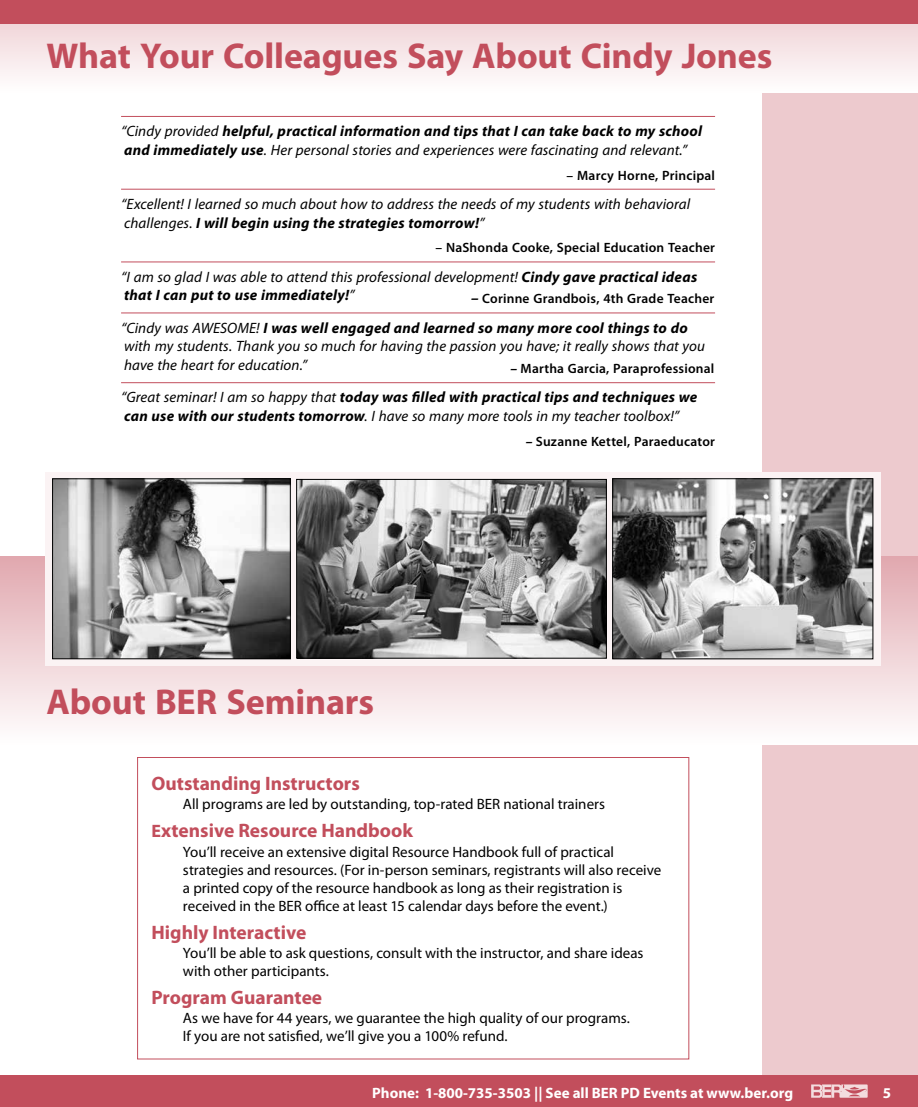
<style>
.page{position:relative;width:918px;height:1107px;background:#fff}
.page>*{position:absolute;margin:0;border:0;box-sizing:border-box;transform-origin:0 0}
.t1{font:700 36px "Myriad Pro";letter-spacing:-.005em;color:#c24e5c}
.t2{font:700 19.5px "Myriad Pro";color:#c24e5c}
.t3{font:15px/18px "Myriad Pro";color:#000}
.t4{font:italic 15px/18.8px "Myriad Pro";letter-spacing:.005em;color:#000}
.t5{font:italic 700 15px/18.8px "Myriad Pro";letter-spacing:.015em;color:#000}
.t6{font:700 15px "Myriad Pro";color:#fff}
.t7{font:600 13.5px "Myriad Pro";letter-spacing:.015em;color:#000}
.s1{font-weight:400}
.s2{font-weight:700}
.s3{font-weight:700;font-style:italic;font-size:15px}
.s4{font-weight:700;font-style:italic}
.s5{font-size:18px}
</style>
<div class="page">
<div style="left:763px;top:0;width:155px;height:1107px;background:#edcace"></div>
<div style="left:0;top:1076px;width:918px;height:31px;background:#c24e5c"></div>
<svg style="left:811px;top:1084px;width:57px;height:14px"></svg>
<svg style="left:0;top:24px;width:918px;height:68px"></svg>
<div style="left:0;top:0;width:918px;height:24px;background:#c24e5c"></div>
<div style="left:0;top:557px;width:918px;height:187px;background:linear-gradient(to bottom,#e1aab0,#fefdfe)"></div>
<hr style="left:121px;top:116px;width:594px;height:1px;background:#c24e5c">
<hr style="left:121px;top:189px;width:594px;height:1px;background:#c24e5c">
<hr style="left:121px;top:262px;width:594px;height:1px;background:#c24e5c">
<hr style="left:121px;top:313px;width:594px;height:1px;background:#c24e5c">
<hr style="left:121px;top:382px;width:594px;height:1px;background:#c24e5c">
<div style="left:137px;top:757px;width:552px;height:302px;border:1px solid #c24e5c"></div>
<div style="left:45px;top:472px;width:835px;height:194px;background:#fbf3f4"></div>
<img style="left:298px;top:481px;width:307px;height:176px">
<div style="left:296px;top:479px;width:311px;height:180px;border:1px solid #000"></div>
<img style="left:54px;top:480px;width:235px;height:177px">
<div style="left:52px;top:478px;width:239px;height:181px;border:1px solid #000"></div>
<img style="left:614px;top:480px;width:257px;height:177px">
<div style="left:612px;top:478px;width:261px;height:181px;border:1px solid #000"></div>
<h1 class="t1" style="left:46px;top:32px;width:727px">What Your Colleagues Say About Cindy Jones</h1>
<p class="t5" style="left:121px;top:121px;width:583px"><span class="s1">“Cindy provided</span> helpful, practical information and tips that I can take back to my school and immediately use<span class="s1">. Her personal stories and experiences were fascinating and relevant.”</span></p>
<p class="t7" style="left:567px;top:167px;width:150px">– Marcy Horne, Principal</p>
<p class="t4" style="left:121px;top:194px;width:571px">“Excellent! I learned so much about how to address the needs of my students with behavioral challenges. <span class="s2">I will begin using the strategies tomorrow!</span>”</p>
<p class="t7" style="left:436px;top:239px;width:281px">– NaShonda Cooke, Special Education Teacher</p>
<p class="t4" style="left:121px;top:267px;width:578px">“I am so glad I was able to attend this professional development! <span class="s2">Cindy gave practical ideas that I can put to use immediately!</span>”</p>
<p class="t7" style="left:471px;top:290px;width:245px"><span class="s3">–</span> Corinne Grandbois, 4th Grade Teacher</p>
<p class="t4" style="left:121px;top:318px;width:586px">“Cindy was AWESOME! <span class="s2">I was well engaged and learned so many more cool things to do </span>with my students. Thank you so much for having the passion you have; it really shows that you have the heart for education.”</p>
<p class="t7" style="left:510px;top:360px;width:205px"><span class="s4">–</span> Martha Garcia, Paraprofessional</p>
<p class="t5" style="left:121px;top:387px;width:578px"><span class="s1">“Great seminar! I am so happy that</span> today was filled with practical tips and techniques we can use with our students tomorrow<span class="s1">. I have so many more tools in my teacher toolbox!”</span></p>
<p class="t7" style="left:526px;top:433px;width:191px"><span class="s4">–</span> Suzanne Kettel, Paraeducator</p>
<h1 class="t1" style="left:46px;top:678px;width:329px">About BER Seminars</h1>
<h2 class="t2" style="left:151px;top:770px;width:210px">Outstanding Instructors</h2>
<p class="t3" style="left:183px;top:795px;width:424px">All programs are led by outstanding, top-rated BER national trainers</p>
<h2 class="t2" style="left:151px;top:818px;width:263px"><span class="s5">E</span>xtensive Resource Handbook</h2>
<p class="t3" style="left:183px;top:842px;width:480px">You’ll receive an extensive digital Resource Handbook full of practical strategies and resources. (For in-person seminars, registrants will also receive a printed copy of the resource handbook as long as their registration is received in the BER office at least 15 calendar days before the event.)</p>
<h2 class="t2" style="left:151px;top:919px;width:156px">Highly Interactive</h2>
<p class="t3" style="left:183px;top:944px;width:462px">You’ll be able to ask questions, consult with the instructor, and share ideas with other participants.</p>
<h2 class="t2" style="left:151px;top:985px;width:172px">Program Guarantee</h2>
<p class="t3" style="left:183px;top:1009px;width:449px">As we have for 44 years, we guarantee the high quality of our programs.<br>If you are not satisfied, we’ll give you a 100% refund.</p>
<p class="t6" style="left:372px;top:1083px;width:422px">Phone: 1-800-735-3503 || See all BER PD Events at www.ber.org</p>
<p class="t6" style="left:883px;top:1083px;width:10px">5</p>
</div>
